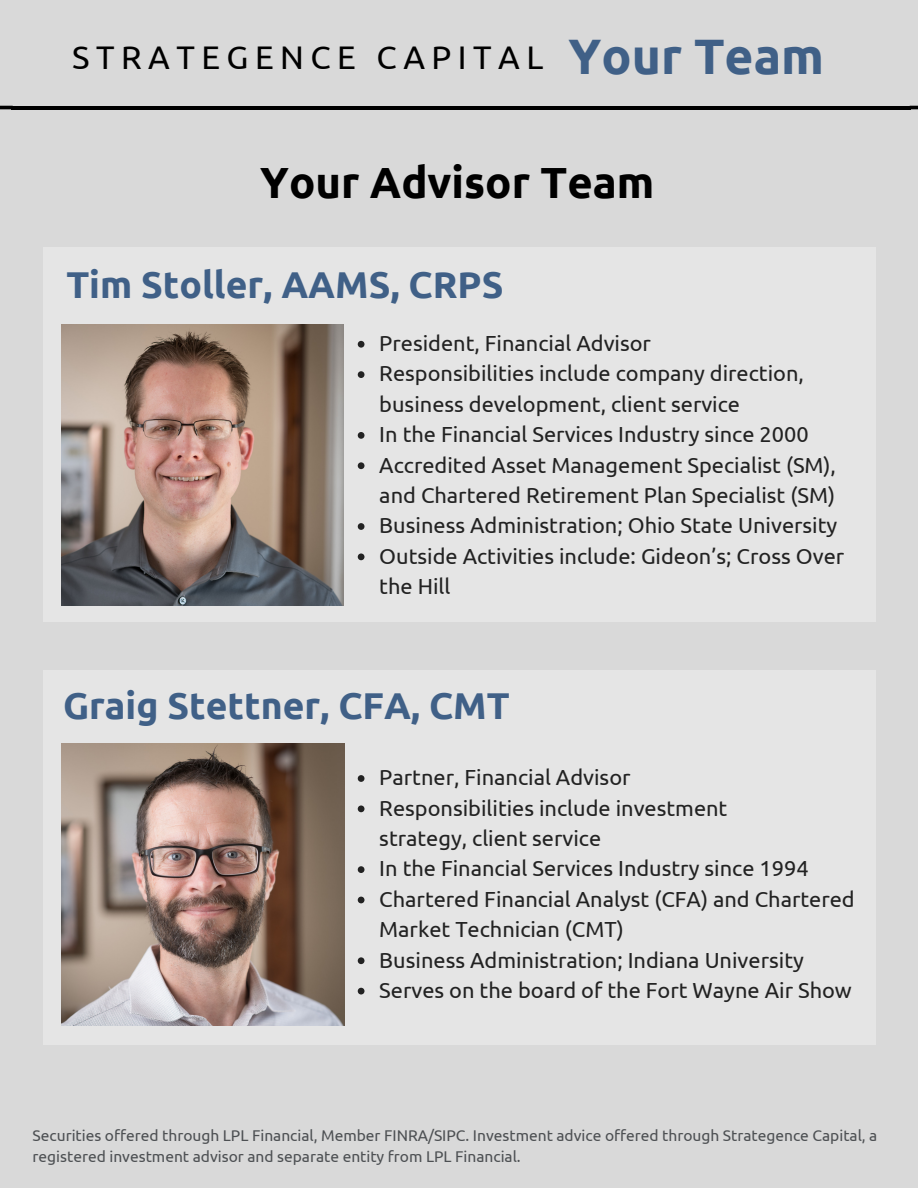
<style>
.page{position:relative;width:918px;height:1188px;background:#d9d9d9}
.page>*{position:absolute;margin:0;border:0;box-sizing:border-box;transform-origin:0 0}
.t1{font:700 43.65px "Ubuntu";color:#000}
.t2{font:700 37.35px "Ubuntu";color:#406087}
.t3{font:32.7px "Ubuntu";letter-spacing:.2em;color:#000}
.t4{font:21.75px/30.3px "Ubuntu";color:#222}
.t5{font:15.6px/21.3px "Ubuntu";color:#4d5053}
.s1{font-weight:700;font-size:49.8px;color:#406087}
</style>
<div class="page">
<hr style="left:12px;top:106px;width:899px;height:3px;background:#000">
<svg style="left:910px;top:105px;width:8px;height:5px"></svg>
<svg style="left:0;top:105px;width:13px;height:5px"></svg>
<div style="left:43px;top:248px;width:832px;height:374px;background:#e5e5e5"></div>
<svg style="left:358px;top:341px;width:6px;height:7px"></svg>
<svg style="left:358px;top:371px;width:6px;height:7px"></svg>
<svg style="left:358px;top:432px;width:6px;height:7px"></svg>
<svg style="left:358px;top:462px;width:6px;height:7px"></svg>
<svg style="left:358px;top:523px;width:6px;height:7px"></svg>
<svg style="left:358px;top:554px;width:6px;height:6px"></svg>
<img style="left:62px;top:324px;width:281px;height:281px">
<div style="left:43px;top:670px;width:832px;height:375px;background:#e5e5e5"></div>
<svg style="left:358px;top:775px;width:6px;height:7px"></svg>
<svg style="left:358px;top:806px;width:6px;height:6px"></svg>
<svg style="left:358px;top:866px;width:6px;height:7px"></svg>
<svg style="left:358px;top:897px;width:6px;height:6px"></svg>
<svg style="left:358px;top:957px;width:6px;height:7px"></svg>
<svg style="left:358px;top:988px;width:6px;height:6px"></svg>
<img style="left:62px;top:744px;width:282px;height:282px">
<h3 class="t3" style="left:72px;top:38px;width:753px">STRATEGENCE CAPITAL <span class="s1">YourTeam</span></h3>
<h1 class="t1" style="left:260px;top:157px;width:396px">Your Advisor Team</h1>
<h2 class="t2" style="left:66px;top:263px;width:439px">Tim Stoller, AAMS, CRPS</h2>
<p class="t4" style="left:379px;top:328px;width:466px">President, Financial Advisor<br>Responsibilities include company direction, business development, client service<br>In the Financial Services Industry since 2000<br>Accredited Asset Management Specialist (SM), and Chartered Retirement Plan Specialist (SM)<br>Business Administration; Ohio State University Outside Activities include: Gideon’s; Cross Over the Hill</p>
<h2 class="t2" style="left:63px;top:684px;width:448px">Graig Stettner, CFA, CMT</h2>
<p class="t4" style="left:379px;top:762px;width:477px">Partner, Financial Advisor<br>Responsibilities include investment<br>strategy, client service<br>In the Financial Services Industry since 1994<br>Chartered Financial Analyst (CFA) and Chartered Market Technician (CMT)<br>Business Administration; Indiana University Serves on the board of the Fort Wayne Air Show</p>
<p class="t5" style="left:33px;top:1124px;width:846px">Securities offered through LPL Financial, Member FINRA/SIPC. Investment advice offered through Strategence Capital, a registered investment advisor and separate entity from LPL Financial.</p>
</div>
